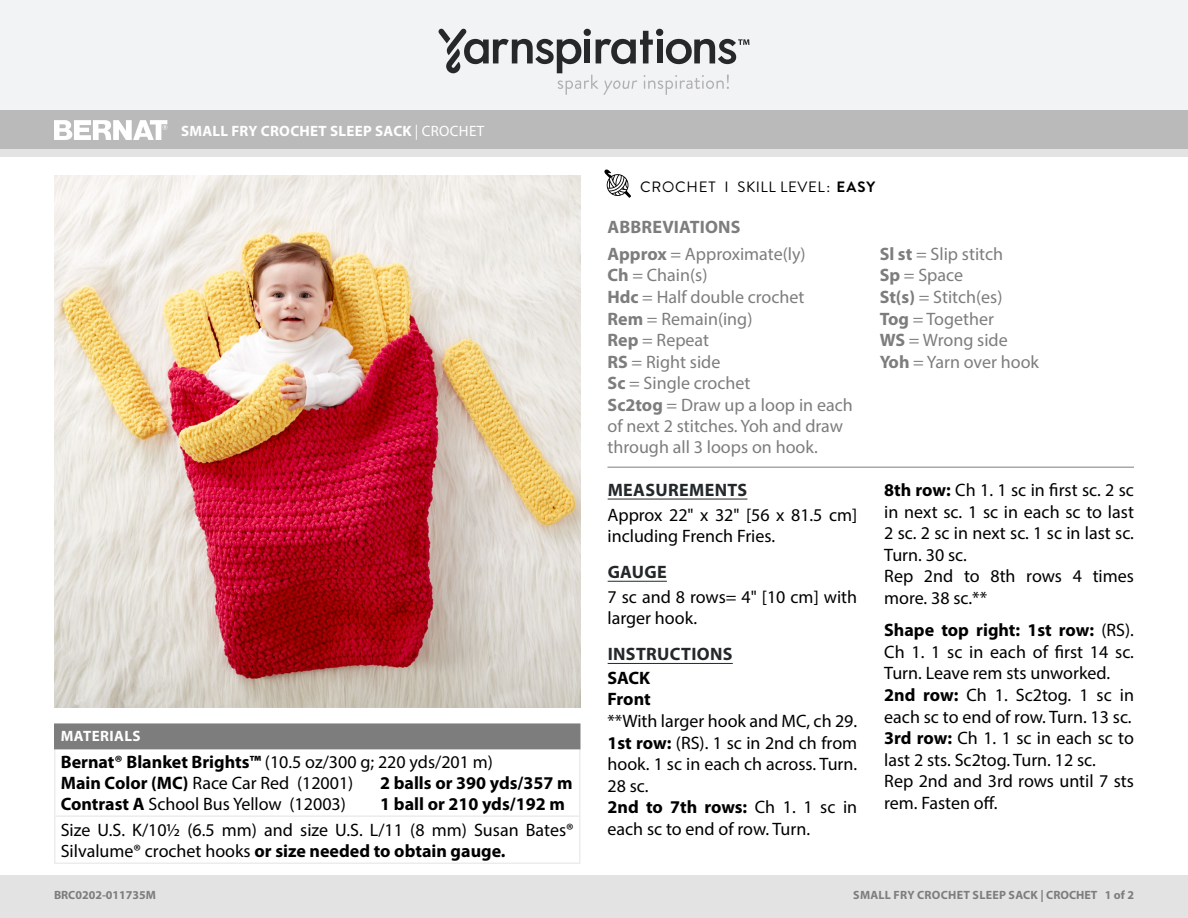
<style>
.page{position:relative;width:1188px;height:918px;background:#fff}
.page>*{position:absolute;margin:0;border:0;box-sizing:border-box;transform-origin:0 0}
.Instructions{font:18px/21.6px "Myriad Pro";color:#000;text-align:justify}
.Abbreviations{font:18px/21px "Myriad Pro";color:#7d7d7d}
.Body{font:18px/21.6px "Myriad Pro";color:#000}
.Materials{font:18px/21.6px "Myriad Pro";color:#000}
.Subhead{font:700 18px "Myriad Pro";color:#000}
.Head{font:700 18px "Myriad Pro";letter-spacing:.02em;color:#24282a}
.Abbreviations_Head{font:700 18px "Myriad Pro";letter-spacing:.01em;color:#7d7d7d}
.Pattern_Title{font:700 15px "Myriad Pro";letter-spacing:.02em;color:#fff}
.Skill_Level{font:15px "Brandon Grotesque";letter-spacing:.035em;color:#000}
.Materials_Head{font:700 15px "Myriad Pro";letter-spacing:.03em;color:#fff}
.t1{font:700 12px "Myriad Pro";letter-spacing:.02em;color:#7d7d7d}
.t2{font:700 12px "Myriad Pro";color:#7d7d7d}
.s1{font-weight:400}
.s2{font-weight:700}
</style>
<div class="page">
<div style="left:0;top:875px;width:1188px;height:43px;background:#e4e3e3"></div>
<div style="left:0;top:149px;width:1188px;height:9px;background:#e4e3e3"></div>
<div style="left:0;top:0;width:1188px;height:111px;background:#f2f3f4"></div>
<div style="left:0;top:111px;width:1188px;height:38px;background:#bbbaba"></div>
<hr style="left:608px;top:499px;width:139px;height:1px;background:#24282a">
<hr style="left:608px;top:581px;width:59px;height:1px;background:#24282a">
<hr style="left:608px;top:663px;width:125px;height:1px;background:#24282a">
<div style="left:55px;top:724px;width:525px;height:25px;background:#7d7d7d"></div>
<hr style="left:54px;top:749px;width:2px;height:66px;background:#eaeced">
<hr style="left:579px;top:749px;width:1px;height:66px;background:#eaeced">
<hr style="left:54px;top:817px;width:2px;height:45px;background:#eaeced">
<hr style="left:54px;top:815px;width:526px;height:2px;background:#eaeced">
<hr style="left:579px;top:817px;width:1px;height:45px;background:#eaeced">
<hr style="left:54px;top:862px;width:526px;height:2px;background:#eaeced">
<hr style="left:54px;top:723px;width:526px;height:2px;background:#7d7d7d">
<hr style="left:54px;top:725px;width:2px;height:23px;background:#7d7d7d">
<hr style="left:54px;top:748px;width:526px;height:1px;background:#7d7d7d">
<img style="left:54px;top:176px;width:526px;height:532px">
<svg style="left:604px;top:169px;width:27px;height:29px"></svg>
<svg style="left:54px;top:120px;width:113px;height:20px"></svg>
<svg style="left:438px;top:29px;width:311px;height:66px"></svg>
<hr style="left:608px;top:467px;width:526px;height:1px;background:#7d7d7d">
<p class="Pattern_Title" style="left:181px;top:121px;width:305px">SMALL FRY CROCHET SLEEP SACK <span class="s1">| CROCHET</span></p>
<p class="Materials_Head" style="left:61px;top:727px;width:81px">MATERIALS</p>
<p class="Body" style="left:61px;top:751px;width:434px"><span class="s2">Bernat® Blanket Brights™</span> (10.5 oz/300 g; 220 yds/201 m)</p>
<p class="Materials" style="left:61px;top:772px;width:294px"><span class="s2">Main Color (MC)</span> Race Car Red (12001)</p>
<p class="Subhead" style="left:380px;top:771px;width:194px">2 balls or 390 yds/357 m</p>
<p class="Materials" style="left:61px;top:793px;width:287px"><span class="s2">Contrast A</span> School Bus Yellow (12003)</p>
<p class="Subhead" style="left:380px;top:792px;width:186px">1 ball or 210 yds/192 m</p>
<p class="Materials" style="left:61px;top:819px;width:514px">Size U.S. K/10½ (6.5 mm) and size U.S. L/11 (8 mm) Susan Bates®<br>Silvalume® crochet hooks <span class="s2">or size needed to obtain gauge.</span></p>
<p class="Skill_Level" style="left:640px;top:177px;width:237px">CROCHET I SKILL LEVEL: <span class="s2">EASY</span></p>
<p class="Abbreviations_Head" style="left:608px;top:215px;width:135px">ABBREVIATIONS</p>
<p class="Abbreviations" style="left:608px;top:243px;width:200px"><span class="s2">Approx</span> = Approximate(ly)</p>
<p class="Abbreviations" style="left:608px;top:265px;width:102px"><span class="s2">Ch</span> = Chain(s)</p>
<p class="Abbreviations" style="left:608px;top:286px;width:199px"><span class="s2">Hdc</span> = Half double crochet</p>
<p class="Abbreviations" style="left:608px;top:308px;width:146px"><span class="s2">Rem</span> = Remain(ing)</p>
<p class="Abbreviations" style="left:608px;top:329px;width:103px"><span class="s2">Rep</span> = Repeat</p>
<p class="Abbreviations" style="left:608px;top:351px;width:114px"><span class="s2">RS</span> = Right side</p>
<p class="Abbreviations" style="left:608px;top:373px;width:145px"><span class="s2">Sc</span> = Single crochet</p>
<p class="Abbreviations" style="left:608px;top:394px;width:247px"><span class="s2">Sc2tog</span> = Draw up a loop in each of next 2 stitches. Yoh and draw through all 3 loops on hook.</p>
<p class="Head" style="left:608px;top:478px;width:141px">MEASUREMENTS</p>
<p class="Body" style="left:608px;top:504px;width:251px">Approx 22" x 32" [56 x 81.5 cm] including French Fries.</p>
<p class="Head" style="left:608px;top:560px;width:61px">GAUGE</p>
<p class="Body" style="left:608px;top:586px;width:251px">7 sc and 8 rows= 4" [10 cm] with larger hook.</p>
<p class="Head" style="left:608px;top:643px;width:126px">INSTRUCTIONS</p>
<p class="Subhead" style="left:608px;top:667px;width:44px">SACK</p>
<p class="Subhead" style="left:608px;top:688px;width:45px">Front</p>
<p class="Body" style="left:608px;top:710px;width:251px">**With larger hook and MC, ch 29.</p>
<p class="Instructions" style="left:608px;top:732px;width:251px"><span class="s2">1st row:</span> (RS). 1 sc in 2nd ch from hook. 1 sc in each ch across. Turn.<br>28 sc.</p>
<p class="Instructions" style="left:608px;top:796px;width:251px"><span class="s2">2nd to 7th rows:</span> Ch 1. 1 sc in each sc to end of row. Turn.</p>
<p class="Abbreviations" style="left:880px;top:243px;width:125px"><span class="s2">Sl st</span> = Slip stitch</p>
<p class="Abbreviations" style="left:880px;top:265px;width:85px"><span class="s2">Sp</span> = Space</p>
<p class="Abbreviations" style="left:880px;top:286px;width:124px"><span class="s2">St(s)</span> = Stitch(es)</p>
<p class="Abbreviations" style="left:880px;top:308px;width:116px"><span class="s2">Tog</span> = Together</p>
<p class="Abbreviations" style="left:880px;top:329px;width:129px"><span class="s2">WS</span> = Wrong side</p>
<p class="Abbreviations" style="left:880px;top:351px;width:161px"><span class="s2">Yoh</span> = Yarn over hook</p>
<p class="Instructions" style="left:884px;top:479px;width:251px"><span class="s2">8th row:</span> Ch 1. 1 sc in first sc. 2 sc in next sc. 1 sc in each sc to last 2 sc. 2 sc in next sc. 1 sc in last sc.<br>Turn. 30 sc.</p>
<p class="Body" style="left:884px;top:565px;width:251px">Rep 2nd to 8th rows 4 times more. 38 sc.**</p>
<p class="Instructions" style="left:884px;top:619px;width:251px"><span class="s2">Shape top right: 1st row:</span> (RS).<br>Ch 1. 1 sc in each of first 14 sc.<br>Turn. Leave rem sts unworked.</p>
<p class="Instructions" style="left:884px;top:684px;width:251px"><span class="s2">2nd row:</span> Ch 1. Sc2tog. 1 sc in each sc to end of row. Turn. 13 sc.</p>
<p class="Instructions" style="left:884px;top:727px;width:251px"><span class="s2">3rd row:</span> Ch 1. 1 sc in each sc to last 2 sts. Sc2tog. Turn. 12 sc.</p>
<p class="Body" style="left:884px;top:770px;width:251px">Rep 2nd and 3rd rows until 7 sts rem. Fasten off.</p>
<p class="t2" style="left:54px;top:887px;width:104px">BRC0202-011735M</p>
<p class="t1" style="left:853px;top:887px;width:282px">SMALL FRY CROCHET SLEEP SACK | CROCHET 1 of 2</p>
</div>
